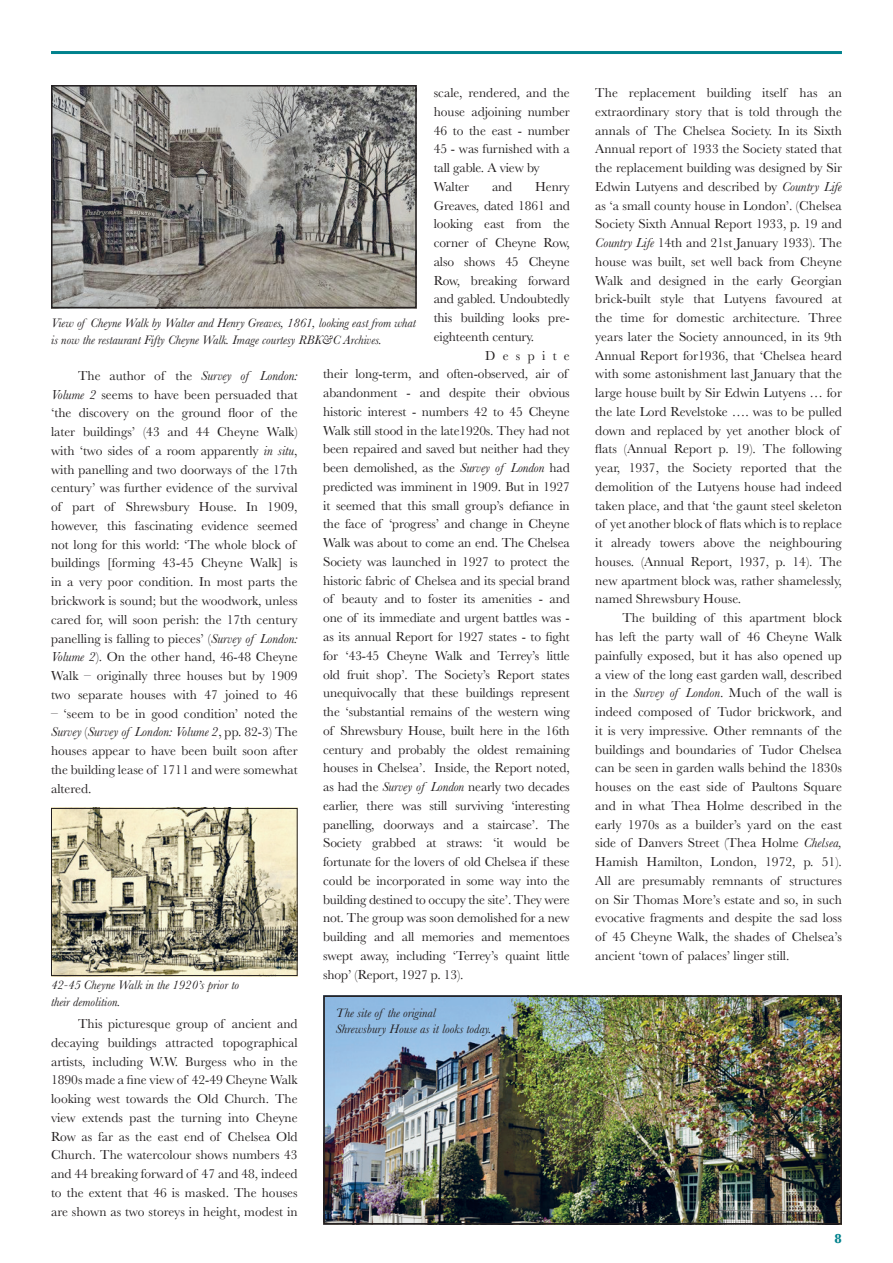
<style>
.page{position:relative;width:893px;height:1263px;background:#fff}
.page>*{position:absolute;margin:0;border:0;box-sizing:border-box;transform-origin:0 0}
.t1{font:13.5px/18.8px "Baskerville";color:#231f20;text-align:justify}
.t2{font:700 13.5px "Baskerville";color:#00828d}
.t3{font:italic 12.75px/16.5px "Baskerville";color:#231f20}
.s1{font-style:italic}
</style>
<div class="page">
<hr style="left:51px;top:51px;width:791px;height:3px;background:#00828d">
<img style="left:54px;top:88px;width:360px;height:217px">
<div style="left:51px;top:85px;width:366px;height:223px;border:2px solid #231f20"></div>
<img style="left:53px;top:810px;width:243px;height:164px">
<div style="left:51px;top:808px;width:247px;height:168px;border:1px solid #231f20"></div>
<img style="left:326px;top:998px;width:513px;height:224px">
<div style="left:323px;top:995px;width:519px;height:230px;border:2px solid #231f20"></div>
<p class="t1" style="left:434px;top:84px;width:138px">scale, rendered, and the house adjoining number 46 to the east - number 45 - was furnished with a tall gable. A view by</p>
<p class="t1" style="left:434px;top:177px;width:37px">Walter</p>
<p class="t1" style="left:492px;top:177px;width:22px">and</p>
<p class="t1" style="left:434px;top:177px;width:138px;text-indent:101px">Henry Greaves, dated 1861 and looking east from the corner of Cheyne Row, also shows 45 Cheyne Row, breaking forward and gabled. Undoubtedly this building looks pre&shy;eighteenth century.</p>
<p class="t1" style="left:323px;top:346px;width:248px;text-align:left;text-indent:162px">Despite their long-term, and often-observed, air of abandonment - and despite their obvious historic interest - numbers 42 to 45 Cheyne Walk still stood in the late1920s. They had not been repaired and saved but neither had they been demolished, as the <span class="s1">Survey of London</span> had predicted was imminent in 1909. But in 1927 it seemed that this small group’s defiance in the face of ‘progress’ and change in Cheyne Walk was about to come an end. The Chelsea Society was launched in 1927 to protect the historic fabric of Chelsea and its special brand of beauty and to foster its amenities - and one of its immediate and urgent battles was - as its annual Report for 1927 states - to fight for ‘43-45 Cheyne Walk and Terrey’s little old fruit shop’. The Society’s Report states unequivocally that these buildings represent the ‘substantial remains of the western wing of Shrewsbury House, built here in the 16th century and probably the oldest remaining houses in Chelsea’. Inside, the Report noted, as had the <span class="s1">Survey of London</span> nearly two decades earlier, there was still surviving ‘interesting panelling, doorways and a staircase’. The Society grabbed at straws: ‘it would be fortunate for the lovers of old Chelsea if these could be incorporated in some way into the building destined to occupy the site’. They were not. The group was soon demolished for a new building and all memories and mementoes swept away, including ‘Terrey’s quaint little shop’ (Report, 1927 p. 13).</p>
<p class="t3" style="left:51px;top:315px;width:366px">View of Cheyne Walk by Walter and Henry Greaves, 1861, looking east from what is now the restaurant Fifty Cheyne Walk. Image courtesy RBK&amp;C Archives.</p>
<p class="t1" style="left:51px;top:366px;width:248px;text-align:left;text-indent:27px">The author of the <span class="s1">Survey of London:<br>Volume 2</span> seems to have been persuaded that ‘the discovery on the ground floor of the later buildings’ (43 and 44 Cheyne Walk) with ‘two sides of a room apparently <span class="s1">in situ</span>, with panelling and two doorways of the 17th century’ was further evidence of the survival of part of Shrewsbury House. In 1909, however, this fascinating evidence seemed not long for this world: ‘The whole block of buildings [forming 43-45 Cheyne Walk] is in a very poor condition. In most parts the brickwork is sound; but the woodwork, unless cared for, will soon perish: the 17th century panelling is falling to pieces’ (<span class="s1">Survey of London:<br>Volume 2</span>). On the other hand, 46-48 Cheyne Walk – originally three houses but by 1909 two separate houses with 47 joined to 46</p>
<p class="t1" style="left:51px;top:704px;width:248px">– ‘seem to be in good condition’ noted the <span class="s1">Survey</span> (<span class="s1">Survey of London: Volume 2</span>, pp. 82-3) The houses appear to have been built soon after the building lease of 1711 and were somewhat altered.</p>
<p class="t3" style="left:51px;top:977px;width:190px">42-45 Cheyne Walk in the 1920’s prior to</p>
<p class="t3" style="left:51px;top:993px;width:71px">their demolition.</p>
<p class="t1" style="left:51px;top:1015px;width:248px;text-indent:27px">This picturesque group of ancient and decaying buildings attracted topographical artists, including W.W. Burgess who in the 1890s made a fine view of 42-49 Cheyne Walk looking west towards the Old Church. The view extends past the turning into Cheyne Row as far as the east end of Chelsea Old Church. The watercolour shows numbers 43 and 44 breaking forward of 47 and 48, indeed to the extent that 46 is masked. The houses are shown as two storeys in height, modest in</p>
<p class="t3" style="left:336px;top:1004px;width:102px">The site of the original</p>
<p class="t3" style="left:336px;top:1021px;width:157px">Shrewsbury House as it looks today.</p>
<p class="t1" style="left:595px;top:84px;width:248px;text-align:left">The replacement building itself has an extraordinary story that is told through the annals of The Chelsea Society. In its Sixth Annual report of 1933 the Society stated that the replacement building was designed by Sir Edwin Lutyens and described by <span class="s1">Country Life </span>as ‘a small county house in London’. (Chelsea Society Sixth Annual Report 1933, p. 19 and <span class="s1">Country Life</span> 14th and 21st January 1933). The house was built, set well back from Cheyne Walk and designed in the early Georgian brick-built style that Lutyens favoured at the time for domestic architecture. Three years later the Society announced, in its 9th Annual Report for1936, that ‘Chelsea heard with some astonishment last January that the large house built by Sir Edwin Lutyens … for the late Lord Revelstoke …. was to be pulled down and replaced by yet another block of flats (Annual Report p. 19). The following year, 1937, the Society reported that the demolition of the Lutyens house had indeed taken place, and that ‘the gaunt steel skeleton of yet another block of flats which is to replace it already towers above the neighbouring houses. (Annual Report, 1937, p. 14). The new apartment block was, rather shamelessly, named Shrewsbury House.</p>
<p class="t1" style="left:595px;top:609px;width:248px;text-indent:27px">The building of this apartment block has left the party wall of 46 Cheyne Walk painfully exposed, but it has also opened up a view of the long east garden wall, described in the <span class="s1">Survey of London</span>. Much of the wall is indeed composed of Tudor brickwork, and it is very impressive. Other remnants of the buildings and boundaries of Tudor Chelsea can be seen in garden walls behind the 1830s houses on the east side of Paultons Square and in what Thea Holme described in the early 1970s as a builder’s yard on the east side of Danvers Street (Thea Holme <span class="s1">Chelsea, </span>Hamish Hamilton, London, 1972, p. 51).<br>All are presumably remnants of structures on Sir Thomas More’s estate and so, in such evocative fragments and despite the sad loss of 45 Cheyne Walk, the shades of Chelsea’s ancient ‘town of palaces’ linger still.</p>
<p class="t2" style="left:835px;top:1229px;width:9px">8</p>
</div>
